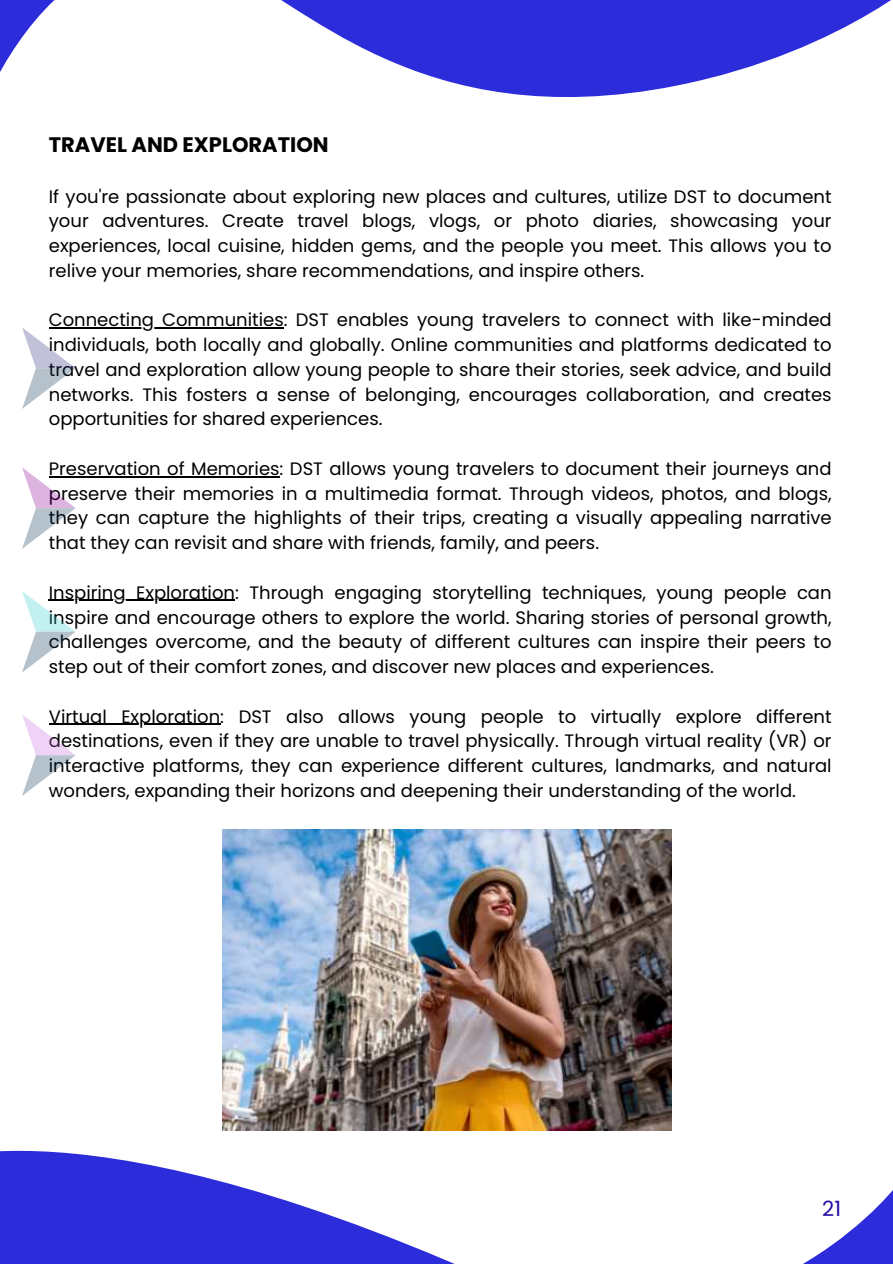
<style>
.page{position:relative;width:893px;height:1264px;background:#fff}
.page>*{position:absolute;margin:0;border:0;box-sizing:border-box;transform-origin:0 0}
.t1{font:700 21px "Poppins";color:#000}
.t2{font:21px "Poppins";color:#250aa4}
.t3{font:18px/24.8px "Poppins";color:#000;text-align:justify}
</style>
<div class="page">
<hr style="left:49px;top:327px;width:235px;height:1px;background:#000">
<hr style="left:49px;top:476px;width:230px;height:1px;background:#000">
<hr style="left:49px;top:600px;width:186px;height:1px;background:#000">
<hr style="left:49px;top:723px;width:171px;height:1px;background:#000">
<svg style="left:0;top:0;width:891px;height:97px"></svg>
<svg style="left:0;top:1150px;width:892px;height:113px"></svg>
<img style="left:222px;top:829px;width:449px;height:301px">
<svg style="left:22px;top:327px;width:54px;height:82px"></svg>
<svg style="left:22px;top:467px;width:54px;height:82px"></svg>
<svg style="left:22px;top:591px;width:54px;height:81px"></svg>
<svg style="left:22px;top:715px;width:54px;height:81px"></svg>
<p class="t1" style="left:49px;top:132px;width:281px">TRAVEL AND EXPLORATION</p>
<p class="t3" style="left:49px;top:184px;width:784px">If you're passionate about exploring new places and cultures, utilize DST to document your adventures. Create travel blogs, vlogs, or photo diaries, showcasing your experiences, local cuisine, hidden gems, and the people you meet. This allows you to relive your memories, share recommendations, and inspire others.</p>
<p class="t3" style="left:49px;top:308px;width:784px">Connecting Communities: DST enables young travelers to connect with like-minded individuals, both locally and globally. Online communities and platforms dedicated to travel and exploration allow young people to share their stories, seek advice, and build networks. This fosters a sense of belonging, encourages collaboration, and creates opportunities for shared experiences.</p>
<p class="t3" style="left:49px;top:456px;width:784px">Preservation of Memories: DST allows young travelers to document their journeys and preserve their memories in a multimedia format. Through videos, photos, and blogs, they can capture the highlights of their trips, creating a visually appealing narrative that they can revisit and share with friends, family, and peers.</p>
<p class="t3" style="left:49px;top:580px;width:784px">Inspiring Exploration: Through engaging storytelling techniques, young people can inspire and encourage others to explore the world. Sharing stories of personal growth, challenges overcome, and the beauty of different cultures can inspire their peers to step out of their comfort zones, and discover new places and experiences.</p>
<p class="t3" style="left:49px;top:704px;width:784px">Virtual Exploration: DST also allows young people to virtually explore different destinations, even if they are unable to travel physically. Through virtual reality (VR) or interactive platforms, they can experience different cultures, landmarks, and natural wonders, expanding their horizons and deepening their understanding of the world.</p>
<p class="t2" style="left:822px;top:1196px;width:20px">21</p>
</div>
